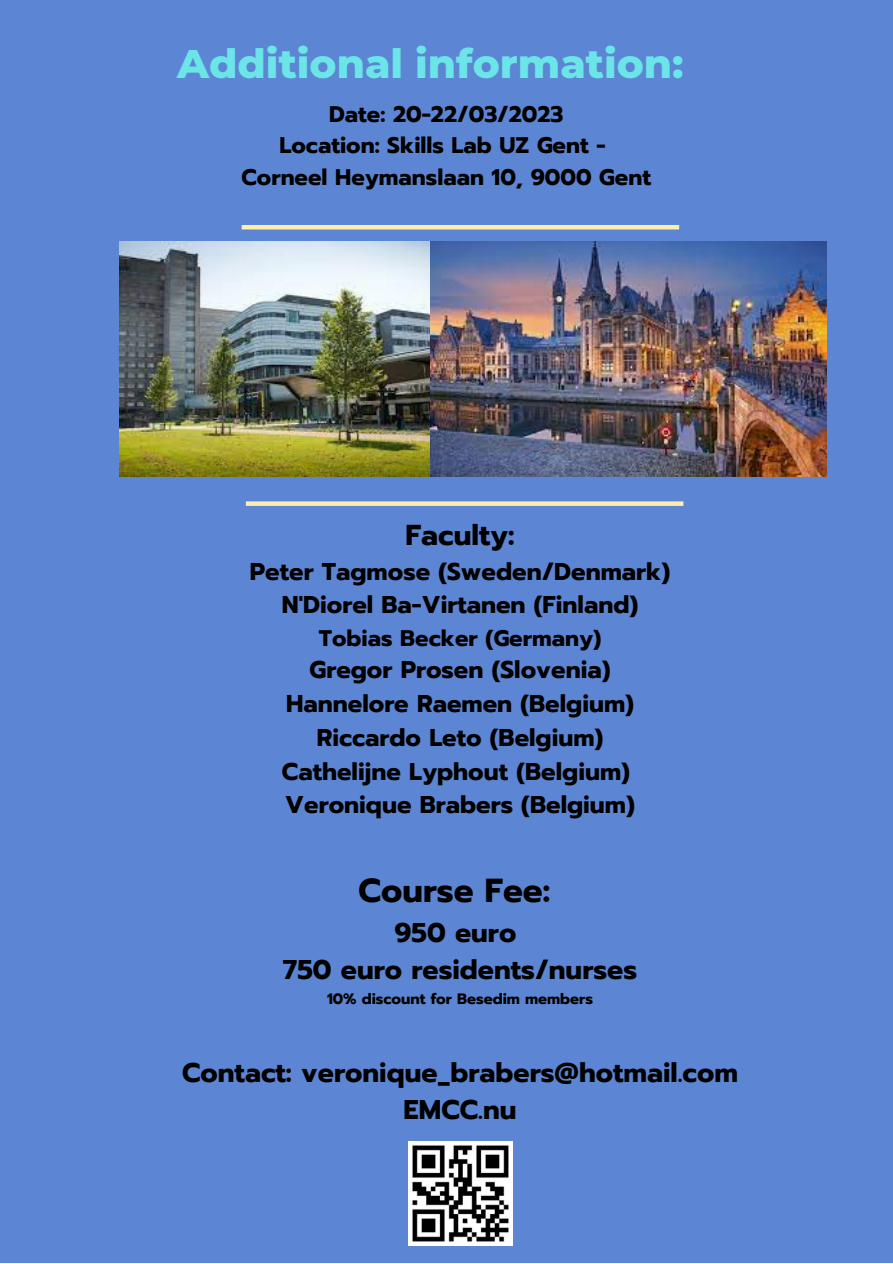
<style>
.page{position:relative;width:893px;height:1264px;background:#fff}
.page>*{position:absolute;margin:0;border:0;box-sizing:border-box;transform-origin:0 0}
.t1{font:800 40.65px "Montserrat";color:#6ce5e8}
.t2{font:700 33.15px "Prompt";color:#000}
.t3{font:700 28.65px "Prompt";color:#000}
.t4{font:700 27px/37px "Prompt";color:#000;text-align:center}
.t5{font:700 24.15px/33.8px "Prompt";color:#000;text-align:center}
.t6{font:700 22.5px/31.5px "Prompt";color:#000;text-align:center}
.t7{font:700 15px "Prompt";color:#000}
</style>
<div class="page">
<div style="left:0;top:0;width:892px;height:1262px;background:#5c86d3"></div>
<hr style="left:241px;top:225px;width:438px;height:4px;background:#ffefac">
<img style="left:120px;top:241px;width:706px;height:235px">
<div style="left:246px;top:501px;width:437px;height:5px;background:#ffefac"></div>
<img style="left:408px;top:1141px;width:104px;height:104px">
<h1 class="t1" style="left:177px;top:39px;width:508px">Additional information:</h1>
<p class="t6" style="left:241px;top:98px;width:411px">Date: 20-22/03/2023<br>Location: Skills Lab UZ Gent -<br>Corneel Heymanslaan 10, 9000 Gent</p>
<p class="t3" style="left:405px;top:513px;width:110px">Faculty:</p>
<p class="t5" style="left:250px;top:554px;width:422px">Peter Tagmose (Sweden/Denmark)<br>N'Diorel Ba-Virtanen (Finland)</p>
<p class="t6" style="left:319px;top:622px;width:284px">Tobias Becker (Germany)</p>
<p class="t5" style="left:282px;top:653px;width:354px">Gregor Prosen (Slovenia)<br>Hannelore Raemen (Belgium)<br>Riccardo Leto (Belgium)<br>Cathelijne Lyphout (Belgium)<br>Veronique Brabers (Belgium)</p>
<h2 class="t2" style="left:358px;top:866px;width:193px">Course Fee:</h2>
<p class="t4" style="left:283px;top:914px;width:356px">950 euro<br>750 euro residents/nurses</p>
<p class="t7" style="left:327px;top:987px;width:267px">10% discount for Besedim members</p>
<p class="t4" style="left:182px;top:1054px;width:557px">Contact: veronique_brabers@hotmail.com<br>EMCC.nu</p>
</div>
